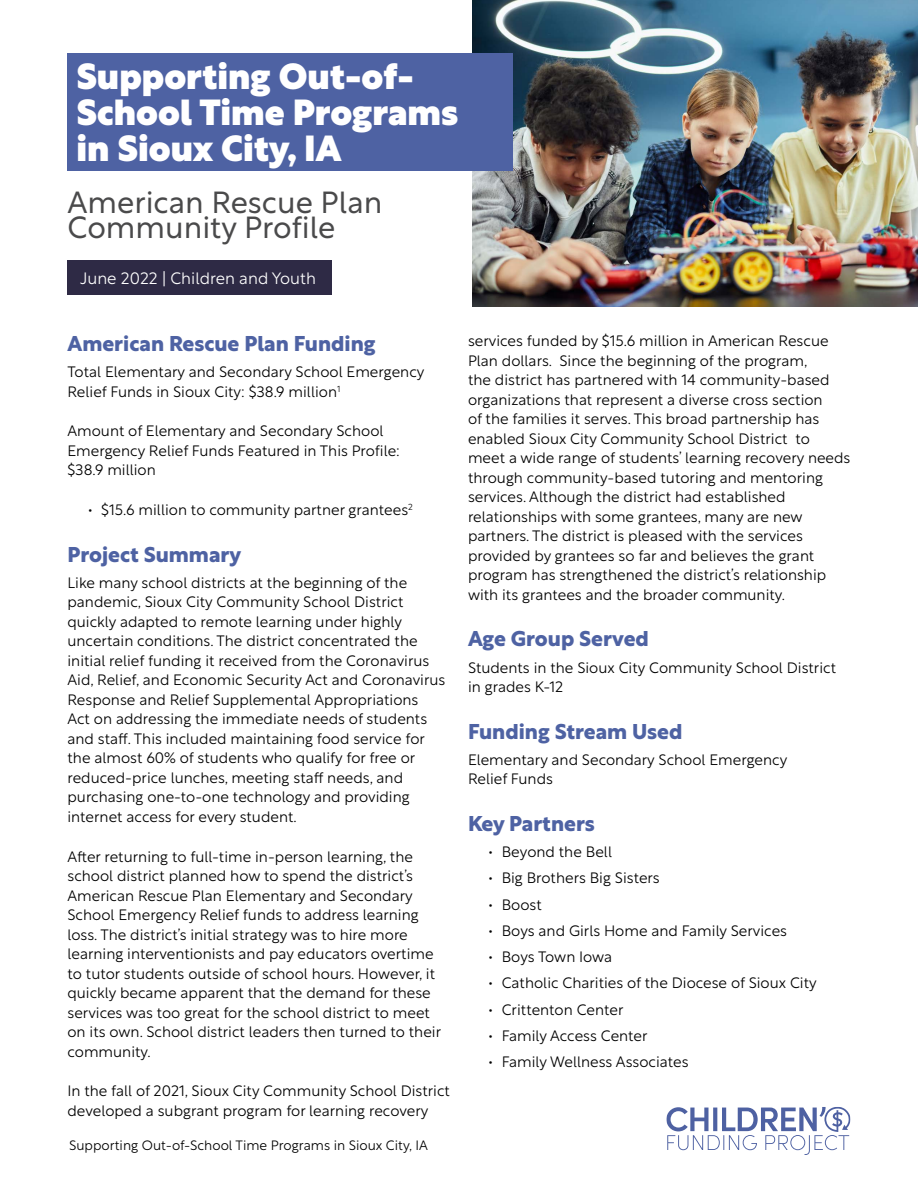
<style>
.page{position:relative;width:918px;height:1188px;background:#fff}
.page>*{position:absolute;margin:0;border:0;box-sizing:border-box;transform-origin:0 0}
.t1{font:900 35.4px/36px "Rustica";color:#fff}
.t2{font:300 30.45px/25.5px "Rustica";color:#4a4a4b}
.t3{font:700 21px "Rustica";color:#4e62a3}
.t4{font:300 16.35px "Rustica";color:#fff}
.t5{font:300 15px/19.5px "Rustica";color:#000}
.t6{font:300 13.5px "Rustica";color:#000}
</style>
<div class="page">
<img style="left:472px;top:0;width:446px;height:306px">
<div style="left:68px;top:53px;width:445px;height:118px;background:#4e62a3"></div>
<svg style="left:666px;top:1107px;width:184px;height:48px"></svg>
<div style="left:68px;top:261px;width:264px;height:34px;background:#2e2a45"></div>
<h1 class="t1" style="left:77px;top:56px;width:383px">Supporting Out-of-<br>School Time Programs in Sioux City, IA</h1>
<h2 class="t2" style="left:68px;top:186px;width:316px">American Rescue Plan<br>Community Profile</h2>
<p class="t4" style="left:80px;top:264px;width:237px">June 2022 | Children and Youth</p>
<h3 class="t3" style="left:68px;top:325px;width:310px">American Rescue Plan Funding</h3>
<p class="t5" style="left:68px;top:360px;width:358px">Total Elementary and Secondary School Emergency<br>Relief Funds in Sioux City: $38.9 million<sup>1</sup></p>
<p class="t5" style="left:68px;top:420px;width:334px">Amount of Elementary and Secondary School<br>Emergency Relief Funds Featured in This Profile: $38.9 million</p>
<p class="t5" style="left:88px;top:498px;width:327px">• $15.6 million to community partner grantees<sup>2</sup></p>
<h3 class="t3" style="left:68px;top:536px;width:175px">Project Summary</h3>
<p class="t5" style="left:68px;top:571px;width:379px">Like many school districts at the beginning of the pandemic, Sioux City Community School District quickly adapted to remote learning under highly uncertain conditions. The district concentrated the initial relief funding it received from the Coronavirus Aid, Relief, and Economic Security Act and Coronavirus Response and Relief Supplemental Appropriations<br>Act on addressing the immediate needs of students and staff. This included maintaining food service for the almost 60% of students who qualify for free or reduced-price lunches, meeting staff needs, and purchasing one-to-one technology and providing internet access for every student.</p>
<p class="t5" style="left:68px;top:845px;width:375px">After returning to full-time in-person learning, the school district planned how to spend the district’s American Rescue Plan Elementary and Secondary School Emergency Relief funds to address learning loss. The district’s initial strategy was to hire more learning interventionists and pay educators overtime to tutor students outside of school hours. However, it quickly became apparent that the demand for these services was too great for the school district to meet on its own. School district leaders then turned to their community.</p>
<p class="t5" style="left:68px;top:1080px;width:384px">In the fall of 2021, Sioux City Community School District developed a subgrant program for learning recovery</p>
<p class="t6" style="left:69px;top:1133px;width:360px">Supporting Out-of-School Time Programs in Sioux City, IA</p>
<p class="t5" style="left:468px;top:330px;width:384px">services funded by $15.6 million in American Rescue Plan dollars. Since the beginning of the program,<br>the district has partnered with 14 community-based organizations that represent a diverse cross section<br>of the families it serves. This broad partnership has enabled Sioux City Community School District to meet a wide range of students’ learning recovery needs through community-based tutoring and mentoring services. Although the district had established relationships with some grantees, many are new partners. The district is pleased with the services provided by grantees so far and believes the grant program has strengthened the district’s relationship with its grantees and the broader community.</p>
<h3 class="t3" style="left:468px;top:621px;width:182px">Age Group Served</h3>
<p class="t5" style="left:468px;top:656px;width:370px">Students in the Sioux City Community School District in grades K-12</p>
<h3 class="t3" style="left:468px;top:713px;width:216px">Funding Stream Used</h3>
<p class="t5" style="left:468px;top:748px;width:321px">Elementary and Secondary School Emergency<br>Relief Funds</p>
<h3 class="t3" style="left:468px;top:805px;width:128px">Key Partners</h3>
<p class="t5" style="left:488px;top:840px;width:125px">• Beyond the Bell</p>
<p class="t5" style="left:488px;top:867px;width:173px">• Big Brothers Big Sisters</p>
<p class="t5" style="left:488px;top:893px;width:55px">• Boost</p>
<p class="t5" style="left:488px;top:919px;width:300px">• Boys and Girls Home and Family Services</p>
<p class="t5" style="left:488px;top:945px;width:126px">• Boys Town Iowa</p>
<p class="t5" style="left:488px;top:972px;width:330px">• Catholic Charities of the Diocese of Sioux City</p>
<p class="t5" style="left:488px;top:998px;width:137px">• Crittenton Center</p>
<p class="t5" style="left:488px;top:1024px;width:161px">• Family Access Center</p>
<p class="t5" style="left:488px;top:1050px;width:202px">• Family Wellness Associates</p>
</div>
